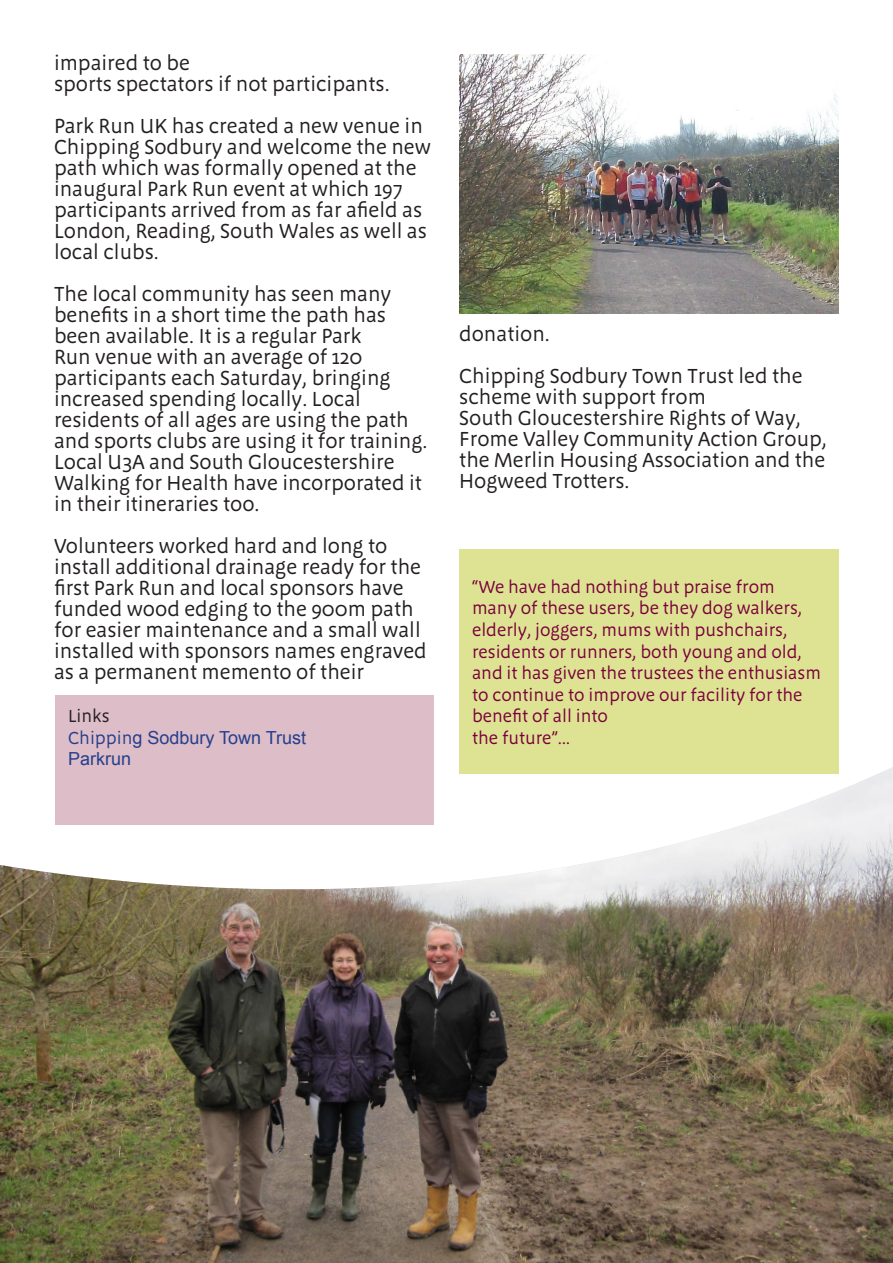
<style>
.page{position:relative;width:893px;height:1263px;background:#fff}
.page>*{position:absolute;margin:0;border:0;box-sizing:border-box;transform-origin:0 0}
.t1{font:21px/21px "Megano OT";color:#231f20}
.t2{font:18px/21.6px "Megano OT";color:#7a003b}
.t3{font:18px "Arial";color:#253f8e}
.t4{font:18px "Megano OT";color:#231f20}
.s1{font-family:"Megano OT"}
</style>
<div class="page">
<img style="left:0;top:767px;width:893px;height:496px">
<div style="left:459px;top:549px;width:380px;height:225px;background:#dee394"></div>
<div style="left:56px;top:695px;width:378px;height:130px;background:#ddbdc7"></div>
<img style="left:459px;top:54px;width:380px;height:259px">
<p class="t1" style="left:54px;top:52px;width:137px">impaired to be</p>
<p class="t1" style="left:54px;top:73px;width:337px">sports spectators if not participants.</p>
<p class="t1" style="left:54px;top:115px;width:379px">Park Run UK has created a new venue in Chipping Sodbury and welcome the new path which was formally opened at the inaugural Park Run event at which 197 participants arrived from as far afield as London, Reading, South Wales as well as local clubs.</p>
<p class="t1" style="left:54px;top:283px;width:339px">The local community has seen many benefits in a short time the path has been available. It is a regular Park</p>
<p class="t1" style="left:54px;top:346px;width:375px">Run venue with an average of 120 participants each Saturday, bringing increased spending locally. Local residents of all ages are using the path and sports clubs are using it for training.<br>Local U3A and South Gloucestershire Walking for Health have incorporated it in their itineraries too.</p>
<p class="t1" style="left:54px;top:535px;width:374px">Volunteers worked hard and long to install additional drainage ready for the first Park Run and local sponsors have funded wood edging to the 900m path for easier maintenance and a small wall installed with sponsors names engraved as a permanent memento of their</p>
<p class="t4" style="left:68px;top:705px;width:43px">Links</p>
<p class="t3" style="left:68px;top:725px;width:240px"><span class="s1">Chippin</span>g Sodbury Town Trust</p>
<p class="t3" style="left:68px;top:747px;width:65px">Parkrun</p>
<p class="t1" style="left:459px;top:323px;width:92px">donation.</p>
<p class="t1" style="left:459px;top:365px;width:345px">Chipping Sodbury Town Trust led the scheme with support from</p>
<p class="t1" style="left:459px;top:407px;width:369px">South Gloucestershire Rights of Way, Frome Valley Community Action Group, the Merlin Housing Association and the Hogweed Trotters.</p>
<p class="t2" style="left:472px;top:576px;width:351px">“We have had nothing but praise from many of these users, be they dog walkers, elderly, joggers, mums with pushchairs, residents or runners, both young and old, and it has given the trustees the enthusiasm to continue to improve our facility for the benefit of all into</p>
<p class="t2" style="left:472px;top:727px;width:100px">the future”…</p>
</div>
